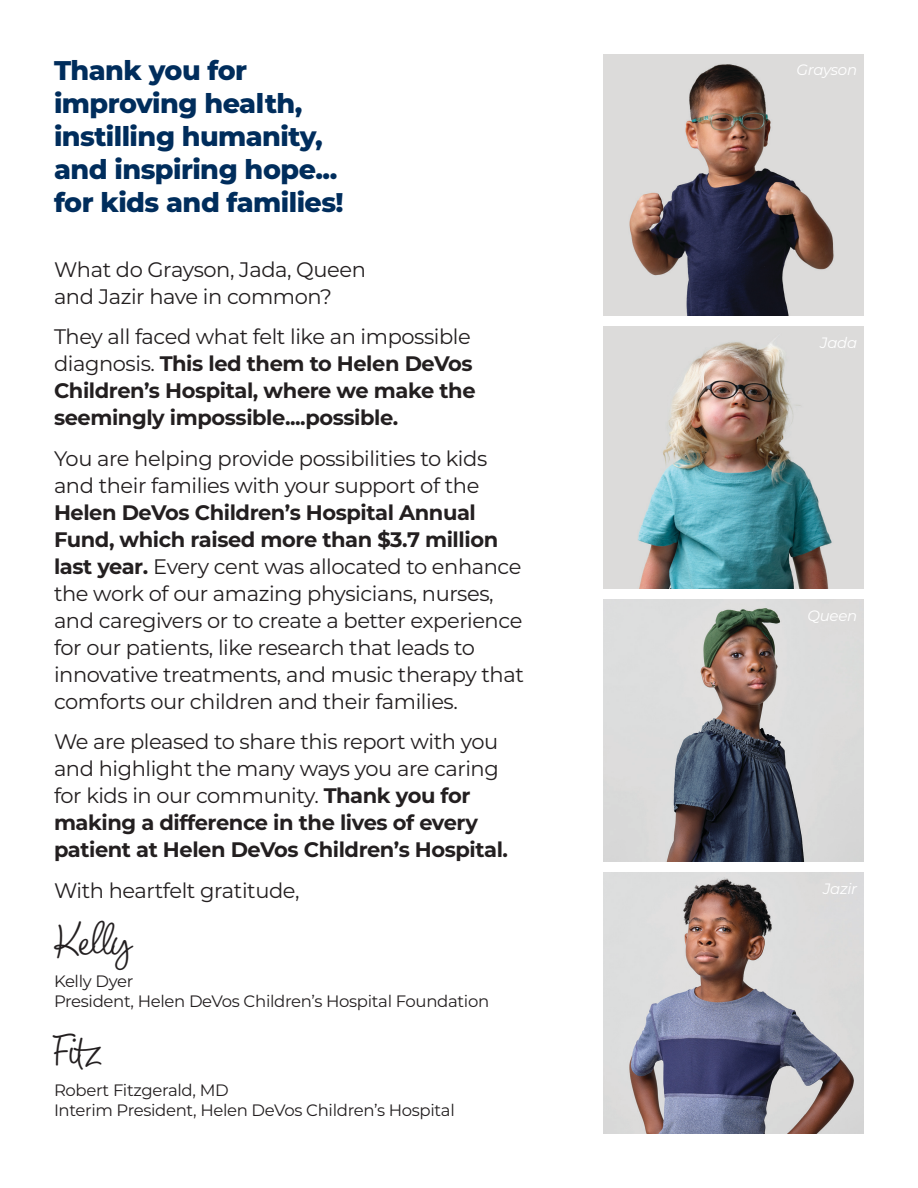
<style>
.page{position:relative;width:918px;height:1188px;background:#fff}
.page>*{position:absolute;margin:0;border:0;box-sizing:border-box;transform-origin:0 0}
.Signature{font:46.5px "Blithe";letter-spacing:-.02em;color:#231f20}
.Body{font:800 27px/33px "Montserrat";letter-spacing:-.02em;color:#002d5c}
.Body-2{font:21px/27px "Montserrat";letter-spacing:-.02em;color:#231f20}
.Body-3{font:700 21px/27px "Montserrat";letter-spacing:-.02em;color:#231f20}
.Body-4{font:16.5px/19.8px "Montserrat";letter-spacing:-.02em;color:#231f20}
.Body-5{font:italic 15px "Montserrat";letter-spacing:-.02em;color:#fff}
.s1{font-weight:400}
.s2{font-weight:700}
</style>
<div class="page">
<img style="left:603px;top:873px;width:261px;height:261px">
<img style="left:603px;top:600px;width:261px;height:261px">
<img style="left:603px;top:327px;width:261px;height:261px">
<img style="left:603px;top:54px;width:261px;height:261px">
<p class="Body" style="left:54px;top:53px;width:291px">Thank you for improving health, instilling humanity, and inspiring hope... for kids and families!</p>
<p class="Body-2" style="left:54px;top:255px;width:313px">What do Grayson, Jada, Queen and Jazir have in common?</p>
<p class="Body-3" style="left:54px;top:322px;width:423px"><span class="s1">They all faced what felt like an impossible diagnosis.</span> This led them to Helen DeVos Children’s Hospital, where we make the seemingly impossible....possible.</p>
<p class="Body-2" style="left:54px;top:444px;width:471px">You are helping provide possibilities to kids and their families with your support of the <span class="s2">Helen DeVos Children’s Hospital Annual Fund, which raised more than $3.7 million last year.</span> Every cent was allocated to enhance the work of our amazing physicians, nurses, and caregivers or to create a better experience for our patients, like research that leads to innovative treatments, and music therapy that comforts our children and their families.</p>
<p class="Body-2" style="left:54px;top:728px;width:456px">We are pleased to share this report with you and highlight the many ways you are caring for kids in our community. <span class="s2">Thank you for making a difference in the lives of every patient at Helen DeVos Children’s Hospital.</span></p>
<p class="Body-2" style="left:54px;top:876px;width:247px">With heartfelt gratitude,</p>
<p class="Signature" style="left:54px;top:911px;width:80px">Kelly</p>
<p class="Body-4" style="left:54px;top:971px;width:437px">Kelly Dyer<br>President, Helen DeVos Children’s Hospital Foundation</p>
<p class="Signature" style="left:54px;top:1020px;width:57px">Fitz</p>
<p class="Body-4" style="left:54px;top:1079px;width:402px">Robert Fitzgerald, MD<br>Interim President, Helen DeVos Children’s Hospital</p>
<p class="Body-5" style="left:797px;top:60px;width:62px">Grayson</p>
<p class="Body-5" style="left:820px;top:333px;width:39px">Jada</p>
<p class="Body-5" style="left:807px;top:606px;width:51px">Queen</p>
<p class="Body-5" style="left:823px;top:879px;width:36px">Jazir</p>
</div>
